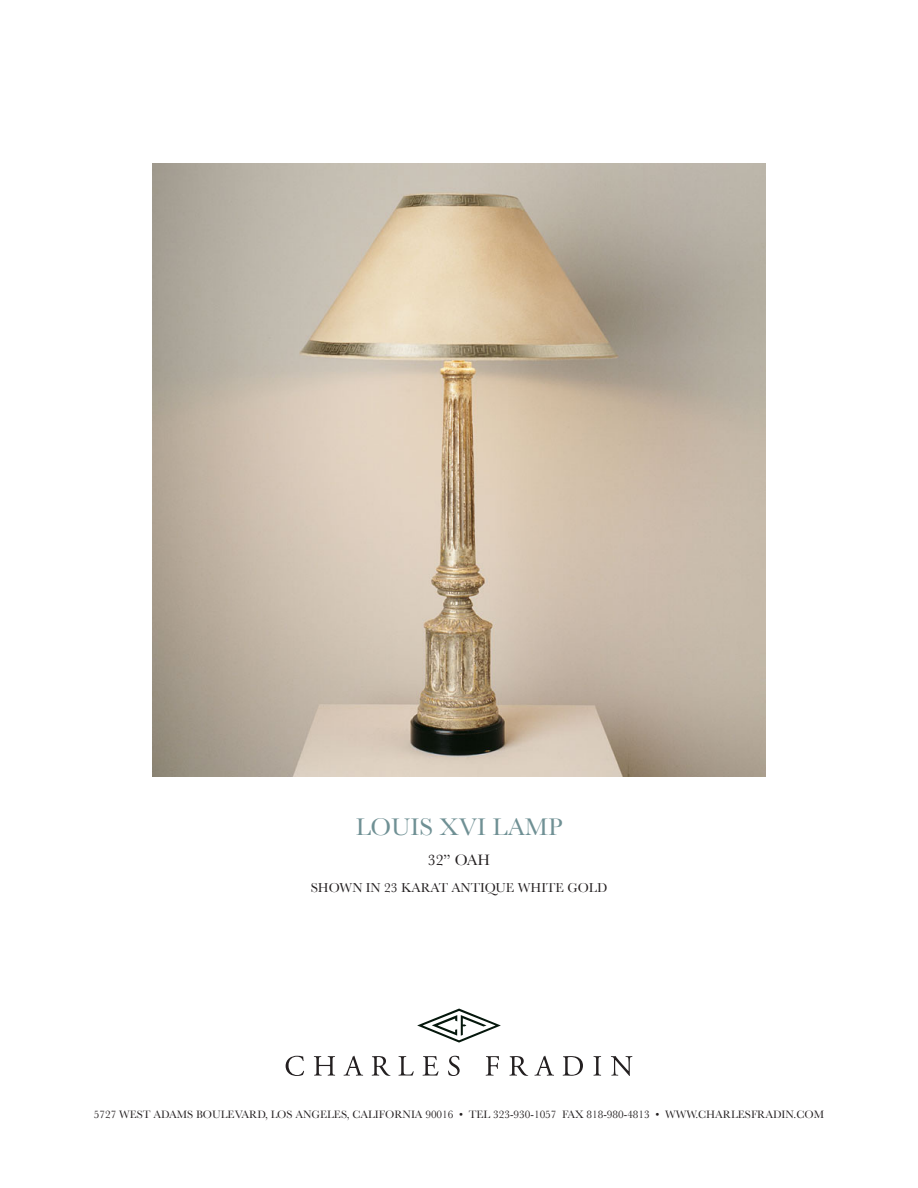
<style>
.page{position:relative;width:918px;height:1188px;background:#fff}
.page>*{position:absolute;margin:0;border:0;box-sizing:border-box;transform-origin:0 0}
.t1{font:25.2px "Baskerville";color:#6f9094}
.t2{font:15.75px "Baskerville";color:#231f20}
.t3{font:13.5px "Baskerville";color:#231f20}
.t4{font:11.25px "Baskerville";color:#231f20}
</style>
<div class="page">
<svg style="left:417px;top:1009px;width:84px;height:34px"></svg>
<svg style="left:286px;top:1056px;width:18px;height:20px"></svg>
<svg style="left:314px;top:1056px;width:21px;height:20px"></svg>
<svg style="left:344px;top:1056px;width:19px;height:20px"></svg>
<svg style="left:372px;top:1056px;width:19px;height:20px"></svg>
<svg style="left:398px;top:1056px;width:16px;height:20px"></svg>
<svg style="left:423px;top:1056px;width:16px;height:20px"></svg>
<svg style="left:448px;top:1056px;width:12px;height:20px"></svg>
<svg style="left:486px;top:1056px;width:13px;height:20px"></svg>
<svg style="left:509px;top:1056px;width:19px;height:20px"></svg>
<svg style="left:534px;top:1056px;width:20px;height:20px"></svg>
<svg style="left:563px;top:1056px;width:20px;height:20px"></svg>
<svg style="left:593px;top:1056px;width:8px;height:20px"></svg>
<svg style="left:611px;top:1056px;width:21px;height:20px"></svg>
<img style="left:152px;top:163px;width:614px;height:614px">
<p class="t1" style="left:356px;top:812px;width:208px">LOUIS XVI LAMP</p>
<p class="t2" style="left:428px;top:851px;width:64px">32” OAH</p>
<p class="t3" style="left:311px;top:880px;width:298px">SHOWN IN 23 KARAT ANTIQUE WHITE GOLD</p>
<p class="t4" style="left:94px;top:1107px;width:732px">5727 WEST ADAMS BOULEVARD, LOS ANGELES, CALIFORNIA 90016 • TEL 323-930-1057 FAX 818-980-4813 • WWW.CHARLESFRADIN.COM</p>
</div>
